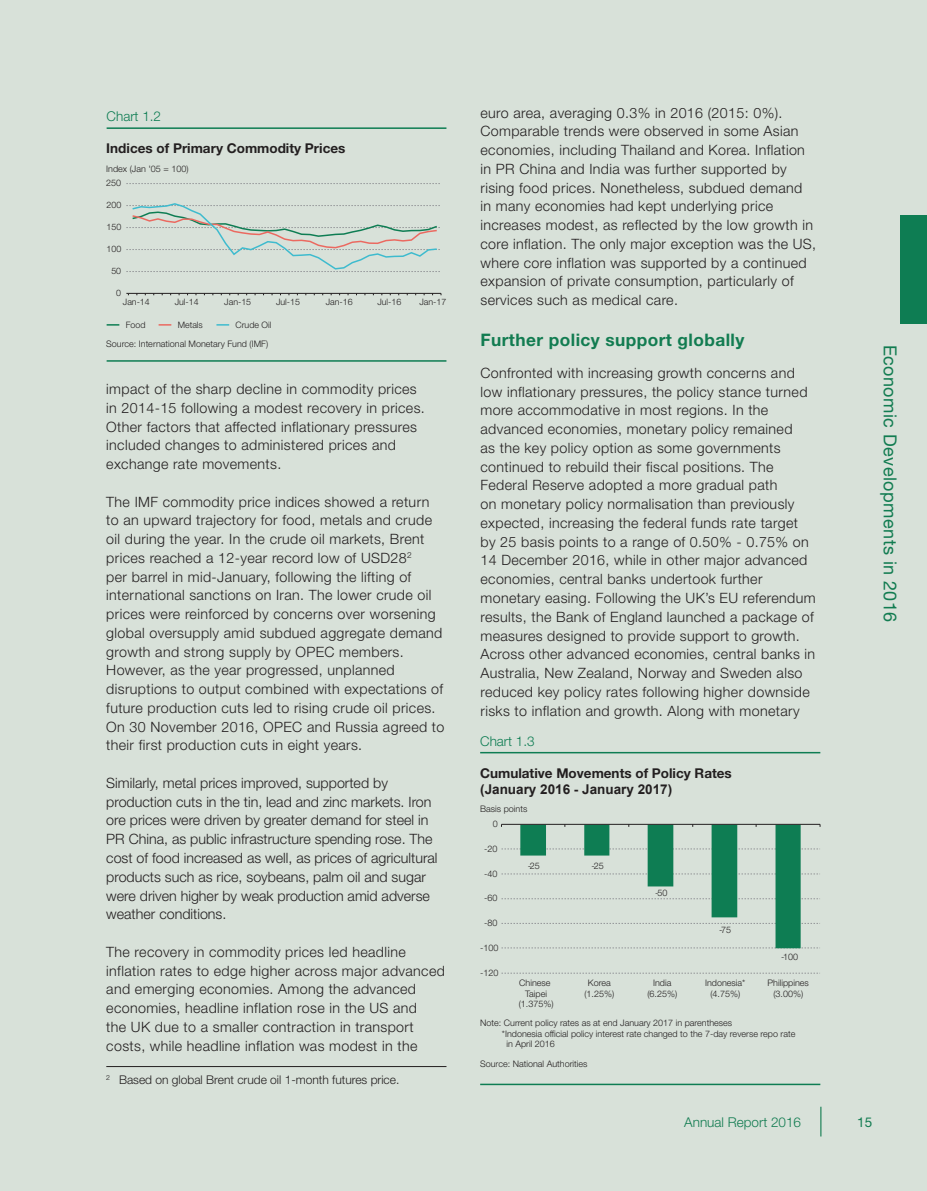
<style>
.page{position:relative;width:927px;height:1191px;background:#d8e1d9}
.page>*{position:absolute;margin:0;border:0;box-sizing:border-box;transform-origin:0 0}
.t1{font:18px "Helvetica Neue";letter-spacing:.025em;color:#127c51}
.t2{font:700 17.25px "Helvetica Neue";letter-spacing:.025em;color:#127c51}
.t3{font:300 14.25px/18.8px "Helvetica Neue";letter-spacing:.025em;color:#231f20}
.t4{font:300 14.25px/18.8px "Helvetica Neue";color:#231f20}
.t5{font:700 13.5px "Helvetica Neue";color:#231f20}
.t6{font:700 13.5px "Arial";color:#231f20}
.t7{font:300 13.5px "Helvetica Neue";color:#127c51}
.t8{font:300 13.5px "Helvetica Neue";color:#0e7d53}
.t9{font:13.5px "Helvetica Neue";color:#127c51}
.t10{font:300 12px "Helvetica Neue";color:#231f20}
.t11{font:300 9px/10.8px "Helvetica Neue";color:#231f20;text-align:center}
.t12{font:300 8.85px "Helvetica Neue";color:#231f20}
</style>
<div class="page">
<hr style="left:820px;top:1106px;width:1px;height:30px;background:#127c51">
<div style="left:900px;top:215px;width:27px;height:109px;background:#0e7d53"></div>
<hr style="left:106px;top:1066px;width:340px;height:1px;background:#231f20">
<hr style="left:480px;top:752px;width:340px;height:1px;background:#0e7d53">
<hr style="left:480px;top:1083px;width:340px;height:2px;background:#0e7d53">
<svg style="left:501px;top:972px;width:319px;height:1px"></svg>
<svg style="left:501px;top:824px;width:320px;height:124px"></svg>
<hr style="left:107px;top:127px;width:339px;height:2px;background:#0e7d53">
<hr style="left:107px;top:360px;width:339px;height:2px;background:#0e7d53">
<hr style="left:128px;top:293px;width:313px;height:1px;background:#231f20">
<svg style="left:126px;top:183px;width:314px;height:1px"></svg>
<svg style="left:126px;top:203px;width:314px;height:69px"></svg>
<svg style="left:107px;top:324px;width:12px;height:2px"></svg>
<svg style="left:159px;top:324px;width:12px;height:2px"></svg>
<svg style="left:216px;top:324px;width:13px;height:2px"></svg>
<p class="t8" style="left:107px;top:108px;width:56px">Chart 1.2</p>
<p class="t5" style="left:106px;top:139px;width:241px">Indices of Primary Commodity Prices</p>
<p class="t11" style="left:106px;top:163px;width:84px">Index (Jan '05 = 100)</p>
<p class="t11" style="left:106px;top:178px;width:17px">250</p>
<p class="t12" style="left:107px;top:200px;width:16px">200</p>
<p class="t12" style="left:107px;top:222px;width:16px">150</p>
<p class="t12" style="left:107px;top:244px;width:16px">100</p>
<p class="t12" style="left:111px;top:266px;width:11px">50</p>
<p class="t12" style="left:116px;top:287px;width:6px">0</p>
<p class="t12" style="left:175px;top:296px;width:25px">Jul-14</p>
<p class="t12" style="left:224px;top:296px;width:28px">Jan-15</p>
<p class="t12" style="left:276px;top:296px;width:25px">Jul-15</p>
<p class="t12" style="left:326px;top:296px;width:28px">Jan-16</p>
<p class="t12" style="left:377px;top:296px;width:25px">Jul-16</p>
<p class="t12" style="left:419px;top:296px;width:28px">Jan-17</p>
<p class="t12" style="left:178px;top:319px;width:27px">Metals</p>
<p class="t12" style="left:236px;top:319px;width:37px">Crude Oil</p>
<p class="t11" style="left:106px;top:338px;width:163px">Source: International Monetary Fund (IMF)</p>
<p class="t12" style="left:123px;top:296px;width:28px">Jan-14</p>
<p class="t12" style="left:126px;top:319px;width:21px">Food</p>
<p class="t3" style="left:106px;top:379px;width:320px">impact of the sharp decline in commodity prices in 2014-15 following a modest recovery in prices.<br>Other factors that affected inflationary pressures included changes to administered prices and exchange rate movements.</p>
<p class="t3" style="left:106px;top:492px;width:340px">The IMF commodity price indices showed a return to an upward trajectory for food, metals and crude oil during the year. In the crude oil markets, Brent prices reached a 12-year record low of USD28<sup>2<br></sup>per barrel in mid-January, following the lifting of international sanctions on Iran. The lower crude oil prices were reinforced by concerns over worsening global oversupply amid subdued aggregate demand growth and strong supply by OPEC members.<br>However, as the year progressed, unplanned disruptions to output combined with expectations of future production cuts led to rising crude oil prices.<br>On 30 November 2016, OPEC and Russia agreed to their first production cuts in eight years.</p>
<p class="t4" style="left:106px;top:773px;width:333px">Similarly, metal prices improved, supported by production cuts in the tin, lead and zinc markets. Iron ore prices were driven by greater demand for steel in PR China, as public infrastructure spending rose. The cost of food increased as well, as prices of agricultural products such as rice, soybeans, palm oil and sugar were driven higher by weak production amid adverse weather conditions.</p>
<p class="t3" style="left:106px;top:942px;width:340px">The recovery in commodity prices led headline inflation rates to edge higher across major advanced and emerging economies. Among the advanced economies, headline inflation rose in the US and<br>the UK due to a smaller contraction in transport costs, while headline inflation was modest in the</p>
<p class="t10" style="left:106px;top:1072px;width:295px"><sup>2</sup> Based on global Brent crude oil 1-month futures price.</p>
<p class="t3" style="left:480px;top:103px;width:337px">euro area, averaging 0.3% in 2016 (2015: 0%).<br>Comparable trends were observed in some Asian economies, including Thailand and Korea. Inflation in PR China and India was further supported by rising food prices. Nonetheless, subdued demand in many economies had kept underlying price increases modest, as reflected by the low growth in core inflation. The only major exception was the US, where core inflation was supported by a continued expansion of private consumption, particularly of services such as medical care.</p>
<p class="t2" style="left:480px;top:329px;width:265px">Further policy support globally</p>
<p class="t3" style="left:480px;top:363px;width:337px">Confronted with increasing growth concerns and low inflationary pressures, the policy stance turned more accommodative in most regions. In the advanced economies, monetary policy remained<br>as the key policy option as some governments continued to rebuild their fiscal positions. The Federal Reserve adopted a more gradual path<br>on monetary policy normalisation than previously expected, increasing the federal funds rate target by 25 basis points to a range of 0.50% - 0.75% on 14 December 2016, while in other major advanced economies, central banks undertook further monetary easing. Following the UK’s EU referendum results, the Bank of England launched a package of measures designed to provide support to growth.<br>Across other advanced economies, central banks in Australia, New Zealand, Norway and Sweden also reduced key policy rates following higher downside risks to inflation and growth. Along with monetary</p>
<p class="t8" style="left:480px;top:732px;width:56px">Chart 1.3</p>
<p class="t5" style="left:480px;top:764px;width:253px">Cumulative Movements of Policy Rates</p>
<p class="t6" style="left:480px;top:780px;width:194px">(January 2016 - January 2017)</p>
<p class="t11" style="left:480px;top:803px;width:49px">Basis points</p>
<p class="t11" style="left:493px;top:818px;width:7px">0</p>
<p class="t11" style="left:484px;top:843px;width:15px">-20</p>
<p class="t11" style="left:484px;top:868px;width:15px">-40</p>
<p class="t11" style="left:484px;top:892px;width:15px">-60</p>
<p class="t11" style="left:484px;top:917px;width:15px">-80</p>
<p class="t11" style="left:480px;top:942px;width:20px">-100</p>
<p class="t11" style="left:480px;top:967px;width:20px">-120</p>
<p class="t11" style="left:528px;top:860px;width:14px">-25</p>
<p class="t11" style="left:591px;top:860px;width:14px">-25</p>
<p class="t11" style="left:655px;top:887px;width:14px">-50</p>
<p class="t11" style="left:719px;top:924px;width:14px">-75</p>
<p class="t11" style="left:781px;top:951px;width:19px">-100</p>
<p class="t11" style="left:519px;top:977px;width:36px">Chinese<br>Taipei (1.375%)</p>
<p class="t11" style="left:584px;top:977px;width:31px">Korea (1.25%)</p>
<p class="t11" style="left:647px;top:977px;width:31px">India (6.25%)</p>
<p class="t11" style="left:705px;top:977px;width:42px">Indonesia* (4.75%)</p>
<p class="t11" style="left:768px;top:977px;width:43px">Philippines (3.00%)</p>
<p class="t11" style="left:480px;top:1017px;width:254px">Note: Current policy rates as at end January 2017 in parentheses</p>
<p class="t11" style="left:502px;top:1028px;width:295px">*Indonesia official policy interest rate changed to the 7-day reverse repo rate</p>
<p class="t11" style="left:506px;top:1038px;width:50px">in April 2016</p>
<p class="t11" style="left:480px;top:1058px;width:109px">Source: National Authorities</p>
<p class="t1" style="left:901px;top:344px;width:279px;rotate:90deg">Economic Developments in 2016</p>
<p class="t7" style="left:684px;top:1113px;width:118px">Annual Report 2016</p>
<p class="t9" style="left:857px;top:1114px;width:17px">15</p>
</div>
